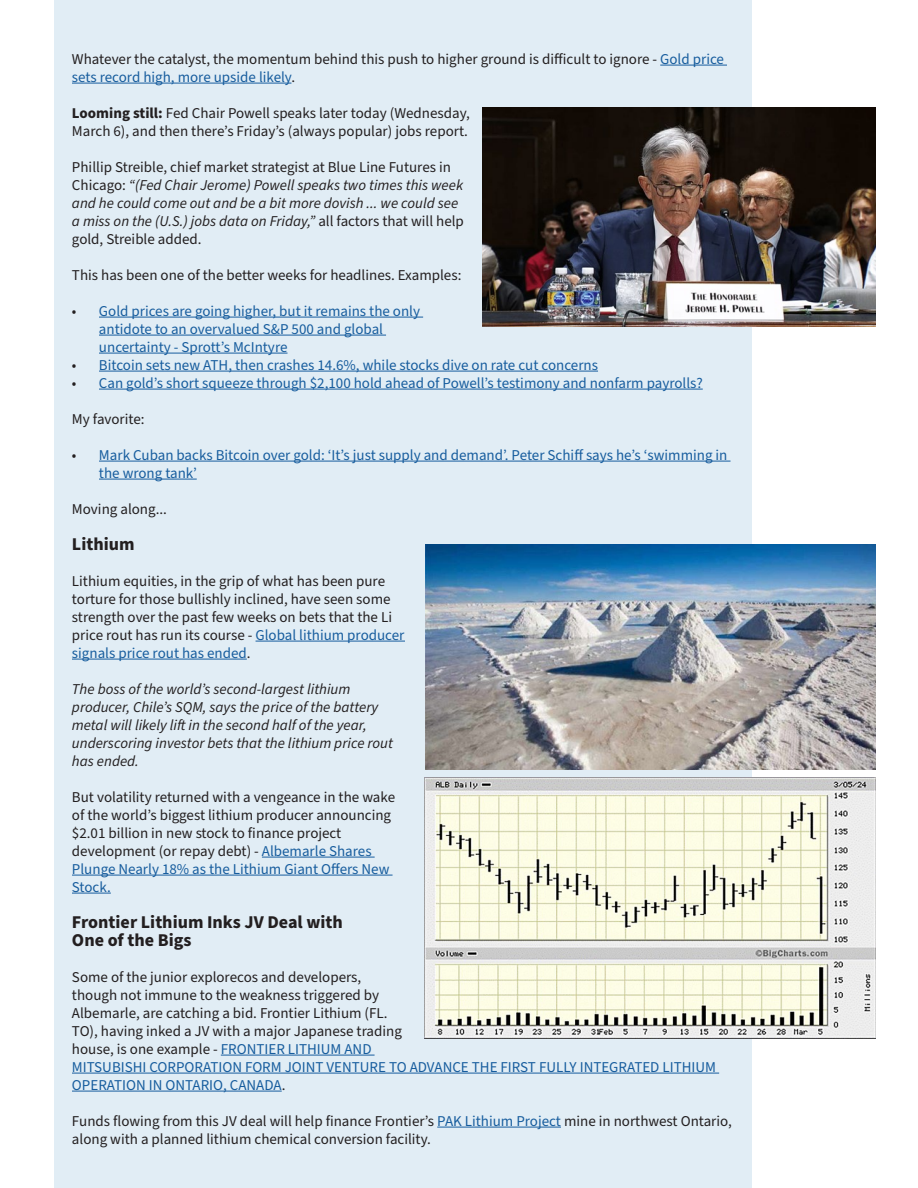
<style>
.page{position:relative;width:918px;height:1188px;background:#fff}
.page>*{position:absolute;margin:0;border:0;box-sizing:border-box;transform-origin:0 0}
.Paragraph___tab{font:700 18px/18px "Source Sans Pro";color:#231f20}
.Paragraph___tab-2{font:15px/18px "Source Sans Pro";color:#231f20}
.Paragraph___tab-3{font:italic 15px/18px "Source Sans Pro";color:#231f20}
.t1{font:15px/18px "Source Sans Pro";color:#175d9e}
.s1{color:#175d9e}
.s2{font-weight:700}
.s3{font-style:normal}
.s4{color:#231f20}
</style>
<div class="page">
<div style="left:54px;top:0;width:697px;height:1188px;background:#e1edf5"></div>
<hr style="left:660px;top:65px;width:67px;height:1px;background:#175d9e">
<hr style="left:72px;top:83px;width:219px;height:1px;background:#175d9e">
<hr style="left:99px;top:317px;width:324px;height:1px;background:#175d9e">
<hr style="left:99px;top:335px;width:287px;height:1px;background:#175d9e">
<hr style="left:99px;top:353px;width:189px;height:1px;background:#175d9e">
<hr style="left:99px;top:371px;width:499px;height:1px;background:#175d9e">
<hr style="left:99px;top:389px;width:604px;height:1px;background:#175d9e">
<hr style="left:99px;top:461px;width:632px;height:1px;background:#175d9e">
<hr style="left:99px;top:479px;width:98px;height:1px;background:#175d9e">
<hr style="left:256px;top:641px;width:149px;height:1px;background:#175d9e">
<hr style="left:72px;top:659px;width:175px;height:1px;background:#175d9e">
<hr style="left:262px;top:857px;width:113px;height:1px;background:#175d9e">
<hr style="left:72px;top:875px;width:321px;height:1px;background:#175d9e">
<hr style="left:72px;top:893px;width:39px;height:1px;background:#175d9e">
<hr style="left:221px;top:1055px;width:154px;height:1px;background:#175d9e">
<hr style="left:72px;top:1073px;width:647px;height:1px;background:#175d9e">
<hr style="left:72px;top:1091px;width:210px;height:1px;background:#175d9e">
<hr style="left:437px;top:1127px;width:124px;height:1px;background:#175d9e">
<img style="left:482px;top:107px;width:393px;height:220px">
<img style="left:425px;top:545px;width:451px;height:225px">
<img style="left:425px;top:777px;width:450px;height:262px">
<p class="Paragraph___tab-2" style="left:72px;top:50px;width:654px">Whatever the catalyst, the momentum behind this push to higher ground is difficult to ignore - <span class="s1">Gold price sets record high, more upside likely</span>.</p>
<p class="Paragraph___tab-2" style="left:72px;top:104px;width:399px"><span class="s2">Looming still:</span> Fed Chair Powell speaks later today (Wednesday,<br>March 6), and then there’s Friday’s (always popular) jobs report.</p>
<p class="Paragraph___tab-3" style="left:72px;top:158px;width:393px"><span class="s3">Phillip Streible, chief market strategist at Blue Line Futures in Chicago:</span> “(Fed Chair Jerome) Powell speaks two times this week and he could come out and be a bit more dovish ... we could see a miss on the (U.S.) jobs data on Friday,” <span class="s3">all factors that will help gold, Streible added.</span></p>
<p class="Paragraph___tab-2" style="left:72px;top:266px;width:391px">This has been one of the better weeks for headlines. Examples:</p>
<p class="t1" style="left:99px;top:302px;width:323px;text-indent:-27px"><span class="s4">•</span> Gold prices are going higher, but it remains the only antidote to an overvalued S&amp;P 500 and global uncertainty - Sprott’s McIntyre</p>
<p class="t1" style="left:72px;top:356px;width:528px"><span class="s4">•</span> Bitcoin sets new ATH, then crashes 14.6%, while stocks dive on rate cut concerns</p>
<p class="t1" style="left:72px;top:374px;width:632px"><span class="s4">•</span> Can gold’s short squeeze through $2,100 hold ahead of Powell’s testimony and nonfarm payrolls?</p>
<p class="Paragraph___tab-2" style="left:72px;top:410px;width:74px">My favorite:</p>
<p class="t1" style="left:99px;top:446px;width:630px;text-indent:-27px"><span class="s4">•</span> Mark Cuban backs Bitcoin over gold: ‘It’s just supply and demand’. Peter Schiff says he’s ‘swimming in the wrong tank’</p>
<p class="Paragraph___tab-2" style="left:72px;top:500px;width:97px">Moving along...</p>
<p class="Paragraph___tab" style="left:72px;top:535px;width:64px">Lithium</p>
<p class="Paragraph___tab-2" style="left:72px;top:572px;width:334px">Lithium equities, in the grip of what has been pure torture for those bullishly inclined, have seen some strength over the past few weeks on bets that the Li price rout has run its course - <span class="s1">Global lithium producer signals price rout has ended</span>.</p>
<p class="Paragraph___tab-3" style="left:72px;top:680px;width:322px">The boss of the world’s second-largest lithium producer, Chile’s SQM, says the price of the battery metal will likely lift in the second half of the year, underscoring investor bets that the lithium price rout has ended.</p>
<p class="Paragraph___tab-2" style="left:72px;top:788px;width:325px">But volatility returned with a vengeance in the wake of the world’s biggest lithium producer announcing $2.01 billion in new stock to finance project development (or repay debt) - <span class="s1">Albemarle Shares Plunge Nearly 18% as the Lithium Giant Offers New Stock.</span></p>
<p class="Paragraph___tab" style="left:72px;top:913px;width:272px">Frontier Lithium Inks JV Deal with<br>One of the Bigs</p>
<p class="Paragraph___tab-2" style="left:72px;top:968px;width:646px">Some of the junior explorecos and developers,<br>though not immune to the weakness triggered by<br>Albemarle, are catching a bid. Frontier Lithium (FL.<br>TO), having inked a JV with a major Japanese trading<br>house, is one example - <span class="s1">FRONTIER LITHIUM AND<br>MITSUBISHI CORPORATION FORM JOINT VENTURE TO ADVANCE THE FIRST FULLY INTEGRATED LITHIUM OPERATION IN ONTARIO, CANADA</span>.</p>
<p class="Paragraph___tab-2" style="left:72px;top:1112px;width:661px">Funds flowing from this JV deal will help finance Frontier’s <span class="s1">PAK Lithium Project</span> mine in northwest Ontario, along with a planned lithium chemical conversion facility.</p>
</div>
